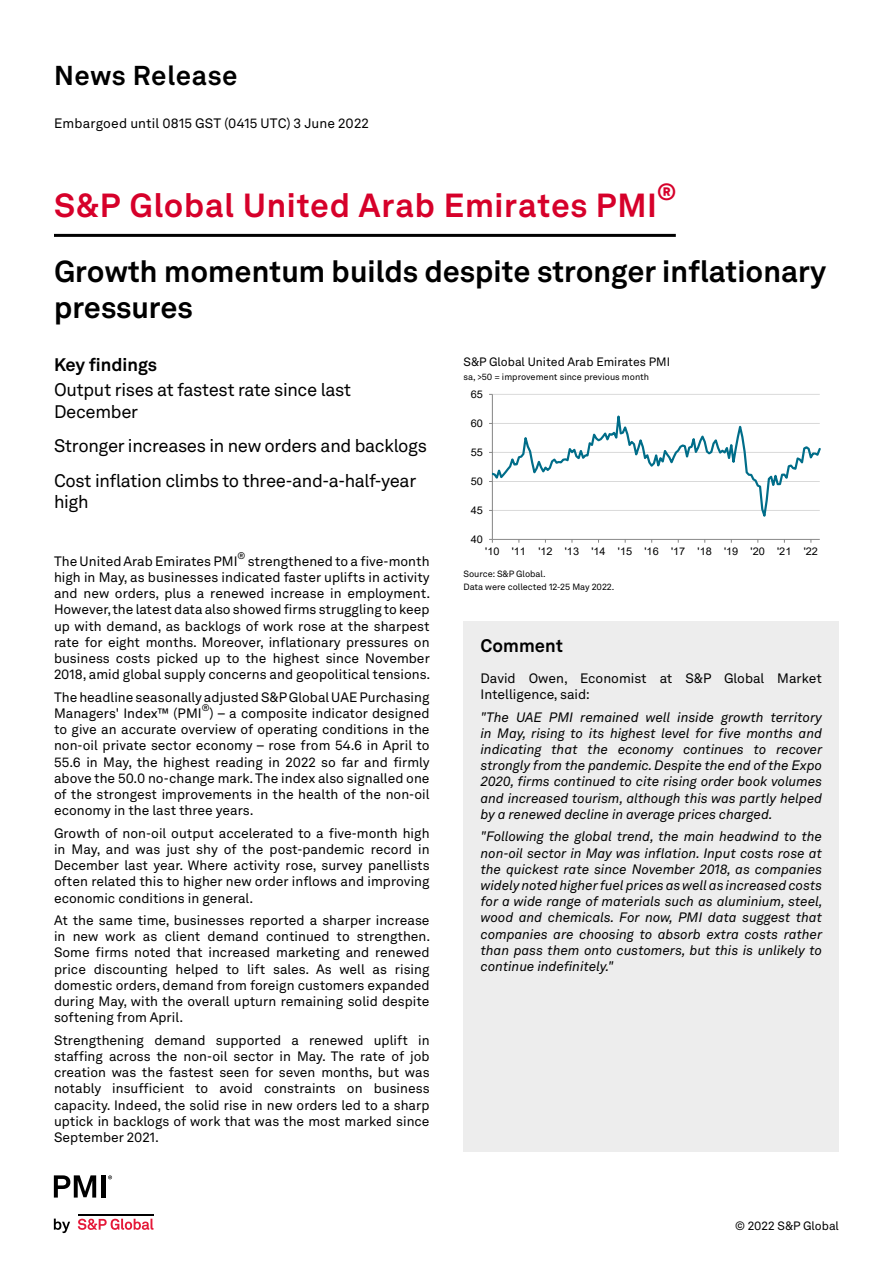
<style>
.page{position:relative;width:893px;height:1263px;background:#fff}
.page>*{position:absolute;margin:0;border:0;box-sizing:border-box;transform-origin:0 0}
.t1{font:700 33px "Akkurat LL";letter-spacing:.02em;color:#d6002a}
.t2{font:700 30px/36px "Akkurat LL";color:#000}
.t3{font:700 27px "Akkurat LL";letter-spacing:.025em;color:#000}
.t4{font:700 23.25px "Akkurat LL";color:#d6002a}
.t5{font:18px/21.6px "Akkurat LL";letter-spacing:-.02em;color:#000}
.t6{font:700 18px "Akkurat LL";color:#000}
.t7{font:13.5px/16.2px "Akkurat LL";color:#000;text-align:justify}
.t8{font:italic 13.5px/16.2px "Akkurat LL";color:#000;text-align:justify}
.t9{font:12px "Akkurat LL";color:#000}
.t10{font:10.5px "Arial";color:#000;scale:1.04 1}
.t11{font:9.45px "Akkurat LL";color:#000}
.t12{font:9px "Akkurat LL";color:#000}
</style>
<div class="page">
<hr style="left:492px;top:394px;width:1px;height:145px;background:#868686">
<hr style="left:492px;top:539px;width:328px;height:1px;background:#868686">
<svg style="left:489px;top:394px;width:331px;height:131px"></svg>
<hr style="left:54px;top:234px;width:622px;height:3px;background:#000">
<div style="left:464px;top:621px;width:375px;height:51px;background:#ededed"></div>
<div style="left:463px;top:672px;width:376px;height:480px;background:#ededed"></div>
<svg style="left:54px;top:1218px;width:16px;height:15px"></svg>
<svg style="left:78px;top:1218px;width:75px;height:12px"></svg>
<hr style="left:78px;top:1213px;width:75px;height:2px;background:#000">
<svg style="left:54px;top:1175px;width:42px;height:22px"></svg>
<div style="left:101px;top:1175px;width:5px;height:22px;background:#000"></div>
<svg style="left:108px;top:1175px;width:4px;height:4px"></svg>
<h3 class="t3" style="left:54px;top:55px;width:185px">News Release</h3>
<p class="t7" style="left:54px;top:114px;width:316px">Embargoed until 0815 GST (0415 UTC) 3 June 2022</p>
<h3 class="t4" style="left:657px;top:174px;width:21px">®</h3>
<h1 class="t1" style="left:54px;top:180px;width:604px">S&amp;P Global United Arab Emirates PMI</h1>
<h2 class="t2" style="left:54px;top:252px;width:774px">Growth momentum builds despite stronger inflationary pressures</h2>
<h3 class="t6" style="left:54px;top:351px;width:105px">Key findings</h3>
<p class="t9" style="left:463px;top:353px;width:208px">S&amp;P Global United Arab Emirates PMI</p>
<p class="t12" style="left:463px;top:370px;width:187px">sa, &gt;50 = improvement since previous month</p>
<h3 class="t5" style="left:54px;top:378px;width:299px">Output rises at fastest rate since last<br>December</h3>
<h3 class="t5" style="left:54px;top:428px;width:374px;line-height:34.3px">Stronger increases in new orders and backlogs<br>Cost inflation climbs to three-and-a-half-year</h3>
<h3 class="t5" style="left:54px;top:490px;width:36px">high</h3>
<p class="t10" style="left:471px;top:387px;width:13px">65</p>
<p class="t10" style="left:471px;top:416px;width:13px">60</p>
<p class="t10" style="left:471px;top:445px;width:13px">55</p>
<p class="t10" style="left:471px;top:474px;width:13px">50</p>
<p class="t10" style="left:471px;top:503px;width:13px">45</p>
<p class="t11" style="left:238px;top:549px;width:9px">®</p>
<p class="t7" style="left:54px;top:552px;width:378px;text-indent:194px">strengthened to a five-month high in May, as businesses indicated faster uplifts in activity and new orders, plus a renewed increase in employment.<br>However, the latest data also showed firms struggling to keep up with demand, as backlogs of work rose at the sharpest rate for eight months. Moreover, inflationary pressures on business costs picked up to the highest since November 2018, amid global supply concerns and geopolitical tensions.</p>
<p class="t7" style="left:54px;top:688px;width:377px">The headline seasonally adjusted S&amp;P Global UAE Purchasing<br>Managers' Index™ (PMI</p>
<p class="t7" style="left:54px;top:552px;width:185px">The United Arab Emirates PMI</p>
<p class="t11" style="left:202px;top:701px;width:9px">®</p>
<p class="t7" style="left:54px;top:704px;width:377px;text-indent:156px">) – a composite indicator designed to give an accurate overview of operating conditions in the non-oil private sector economy – rose from 54.6 in April to 55.6 in May, the highest reading in 2022 so far and firmly above the 50.0 no-change mark. The index also signalled one of the strongest improvements in the health of the non-oil economy in the last three years.</p>
<p class="t7" style="left:54px;top:824px;width:377px">Growth of non-oil output accelerated to a five-month high in May, and was just shy of the post-pandemic record in December last year. Where activity rose, survey panellists often related this to higher new order inflows and improving economic conditions in general.</p>
<p class="t7" style="left:54px;top:911px;width:378px">At the same time, businesses reported a sharper increase in new work as client demand continued to strengthen.<br>Some firms noted that increased marketing and renewed price discounting helped to lift sales. As well as rising domestic orders, demand from foreign customers expanded during May, with the overall upturn remaining solid despite softening from April.</p>
<p class="t7" style="left:54px;top:1031px;width:377px">Strengthening demand supported a renewed uplift in staffing across the non-oil sector in May. The rate of job creation was the fastest seen for seven months, but was notably insufficient to avoid constraints on business capacity. Indeed, the solid rise in new orders led to a sharp uptick in backlogs of work that was the most marked since September 2021.</p>
<p class="t10" style="left:471px;top:532px;width:13px">40</p>
<p class="t10" style="left:485px;top:544px;width:321px">'10 '11 '12 '13 '14 '15 '16 '17 '18 '19 '20 '21 '22</p>
<p class="t12" style="left:463px;top:567px;width:84px">Source: S&amp;P Global.</p>
<p class="t12" style="left:463px;top:580px;width:153px">Data were collected 12-25 May 2022.</p>
<h3 class="t6" style="left:481px;top:632px;width:84px">Comment</h3>
<p class="t7" style="left:480px;top:669px;width:343px">David Owen, Economist at S&amp;P Global Market<br>Intelligence, said:</p>
<p class="t8" style="left:480px;top:708px;width:343px">"The UAE PMI remained well inside growth territory in May, rising to its highest level for five months and indicating that the economy continues to recover strongly from the pandemic. Despite the end of the Expo 2020, firms continued to cite rising order book volumes and increased tourism, although this was partly helped by a renewed decline in average prices charged.</p>
<p class="t8" style="left:480px;top:828px;width:344px">"Following the global trend, the main headwind to the non-oil sector in May was inflation. Input costs rose at the quickest rate since November 2018, as companies widely noted higher fuel prices as well as increased costs for a wide range of materials such as aluminium, steel, wood and chemicals. For now, PMI data suggest that companies are choosing to absorb extra costs rather than pass them onto customers, but this is unlikely to continue indefinitely."</p>
<p class="t9" style="left:735px;top:1216px;width:105px">© 2022 S&amp;P Global</p>
</div>
